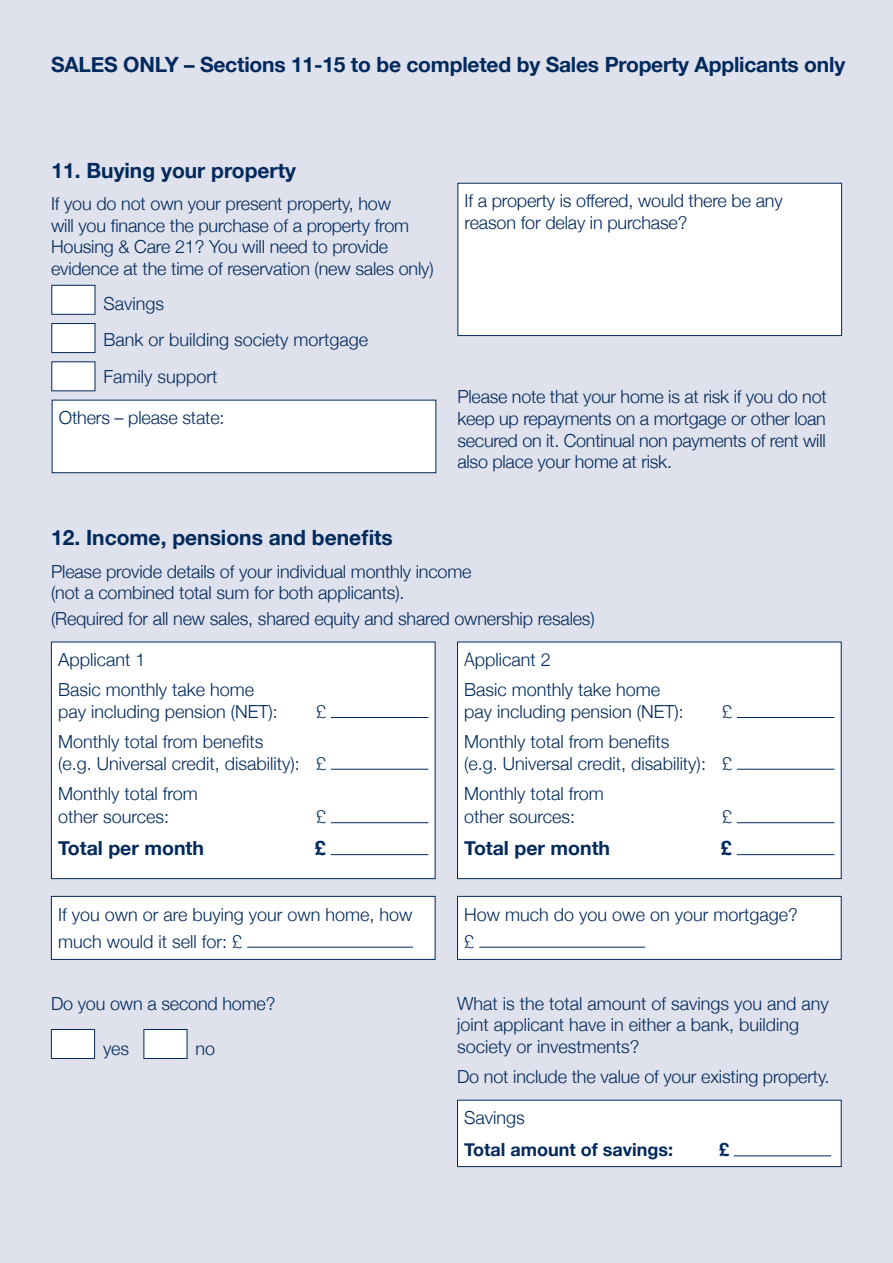
<style>
.page{position:relative;width:893px;height:1263px;background:#dfe1ec}
.page>*{position:absolute;margin:0;border:0;box-sizing:border-box;transform-origin:0 0}
.t1{font:700 21px "Helvetica Neue";letter-spacing:-.01em;color:#00295c}
.t2{font:700 19.5px "Helvetica Neue";color:#00295c}
.t3{font:300 18px/21.6px "Helvetica Neue";letter-spacing:-.01em;color:#00295c}
.t4{font:700 18px "Helvetica Neue";color:#00295c}
.s1{font-family:"Meta";font-size:19.5px}
</style>
<div class="page">
<div style="left:51px;top:642px;width:384px;height:237px;background:#fff"></div>
<hr style="left:331px;top:717px;width:97px;height:1px;background:#00295c">
<hr style="left:331px;top:769px;width:97px;height:1px;background:#00295c">
<hr style="left:331px;top:822px;width:97px;height:1px;background:#00295c">
<hr style="left:331px;top:854px;width:97px;height:1px;background:#00295c">
<div style="left:51px;top:642px;width:384px;height:237px;border:1px solid #00295c"></div>
<div style="left:457px;top:642px;width:384px;height:237px;background:#fff"></div>
<hr style="left:737px;top:717px;width:97px;height:1px;background:#00295c">
<hr style="left:737px;top:769px;width:97px;height:1px;background:#00295c">
<hr style="left:737px;top:822px;width:97px;height:1px;background:#00295c">
<hr style="left:737px;top:854px;width:97px;height:1px;background:#00295c">
<div style="left:457px;top:642px;width:385px;height:237px;border:1px solid #00295c"></div>
<div style="left:457px;top:1100px;width:384px;height:66px;background:#fff"></div>
<hr style="left:734px;top:1155px;width:97px;height:1px;background:#00295c">
<div style="left:457px;top:1100px;width:385px;height:67px;border:1px solid #00295c"></div>
<div style="left:457px;top:896px;width:384px;height:63px;background:#fff"></div>
<hr style="left:479px;top:947px;width:166px;height:1px;background:#00295c">
<div style="left:457px;top:896px;width:385px;height:64px;border:1px solid #00295c"></div>
<div style="left:51px;top:896px;width:384px;height:63px;background:#fff"></div>
<hr style="left:247px;top:947px;width:166px;height:1px;background:#00295c">
<div style="left:51px;top:896px;width:384px;height:64px;border:1px solid #00295c"></div>
<div style="left:51px;top:1029px;width:44px;height:30px;background:#fff;border:1px solid #00295c"></div>
<div style="left:144px;top:1029px;width:43px;height:30px;background:#fff;border:1px solid #00295c"></div>
<div style="left:51px;top:285px;width:44px;height:30px;background:#fff;border:1px solid #00295c"></div>
<div style="left:51px;top:323px;width:44px;height:30px;background:#fff;border:1px solid #00295c"></div>
<div style="left:51px;top:361px;width:44px;height:30px;background:#fff"></div>
<div style="left:458px;top:183px;width:384px;height:153px;background:#fff"></div>
<div style="left:457px;top:183px;width:385px;height:153px;border:1px solid #00295c"></div>
<div style="left:52px;top:400px;width:384px;height:73px;background:#fff"></div>
<div style="left:52px;top:400px;width:384px;height:73px;border:1px solid #00295c"></div>
<p class="t1" style="left:51px;top:51px;width:796px">Sales only – Sections 11-15 to be completed by Sales Property Applicants only</p>
<p class="t1" style="left:51px;top:157px;width:246px">11. Buying your property</p>
<p class="t3" style="left:51px;top:192px;width:384px">If you do not own your present property, how<br>will you finance the purchase of a property from Housing &amp; Care 21? You will need to provide evidence at the time of reservation (new sales only)</p>
<p class="t3" style="left:103px;top:285px;width:266px;line-height:36.3px">Savings<br>Bank or building society mortgage<br>Family support</p>
<p class="t3" style="left:59px;top:407px;width:167px">Others – please state:</p>
<p class="t3" style="left:465px;top:190px;width:320px">If a property is offered, would there be any reason for delay in purchase?</p>
<p class="t3" style="left:457px;top:386px;width:371px;text-align:justify">Please note that your home is at risk if you do not keep up repayments on a mortgage or other loan secured on it. Continual non payments of rent will also place your home at risk.</p>
<p class="t1" style="left:51px;top:525px;width:343px">12. Income, pensions and benefits</p>
<p class="t3" style="left:51px;top:560px;width:422px">Please provide details of your individual monthly income (not a combined total sum for both applicants).</p>
<p class="t3" style="left:51px;top:607px;width:545px">(Required for all new sales, shared equity and shared ownership resales)</p>
<p class="t3" style="left:58px;top:644px;width:198px;line-height:30.2px">Applicant 1<br>Basic monthly take home</p>
<p class="t3" style="left:58px;top:700px;width:221px">pay including pension (NET):</p>
<p class="t3" style="left:316px;top:700px;width:12px">£</p>
<p class="t3" style="left:58px;top:730px;width:270px">Monthly total from benefits<br>(e.g. Universal credit, disability): £</p>
<p class="t3" style="left:58px;top:781px;width:141px;line-height:23.4px">Monthly total from other sources:</p>
<p class="t3" style="left:316px;top:805px;width:12px">£</p>
<p class="t3" style="left:464px;top:644px;width:198px;line-height:30.2px"><span class="s1">A</span>pplicant 2<br>Basic monthly take home</p>
<p class="t3" style="left:464px;top:700px;width:221px">pay including pension (NET):</p>
<p class="t3" style="left:722px;top:700px;width:12px">£</p>
<p class="t3" style="left:464px;top:730px;width:270px">Monthly total from benefits<br>(e.g. Universal credit, disability): £</p>
<p class="t3" style="left:464px;top:781px;width:141px;line-height:23.4px">Monthly total from other sources:</p>
<p class="t3" style="left:722px;top:805px;width:12px">£</p>
<p class="t2" style="left:58px;top:836px;width:147px">Total per month</p>
<p class="t2" style="left:315px;top:836px;width:12px">£</p>
<p class="t2" style="left:464px;top:836px;width:147px">Total per month</p>
<p class="t2" style="left:721px;top:836px;width:12px">£</p>
<p class="t3" style="left:58px;top:900px;width:356px;line-height:27px">If you own or are buying your own home, how much would it sell for: £</p>
<p class="t3" style="left:464px;top:900px;width:335px;line-height:27px">How much do you owe on your mortgage? £</p>
<p class="t3" style="left:51px;top:992px;width:226px">Do you own a second home?</p>
<p class="t3" style="left:457px;top:992px;width:373px">What is the total amount of savings you and any joint applicant have in either a bank, building society or investments?</p>
<p class="t3" style="left:457px;top:1065px;width:374px">Do not include the value of your existing property.</p>
<p class="t3" style="left:103px;top:1038px;width:27px">yes</p>
<p class="t3" style="left:196px;top:1038px;width:21px">no</p>
<p class="t3" style="left:464px;top:1107px;width:62px">Savings</p>
<p class="t4" style="left:464px;top:1139px;width:210px">Total amount of savings:</p>
<p class="t4" style="left:719px;top:1139px;width:12px">£</p>
</div>
